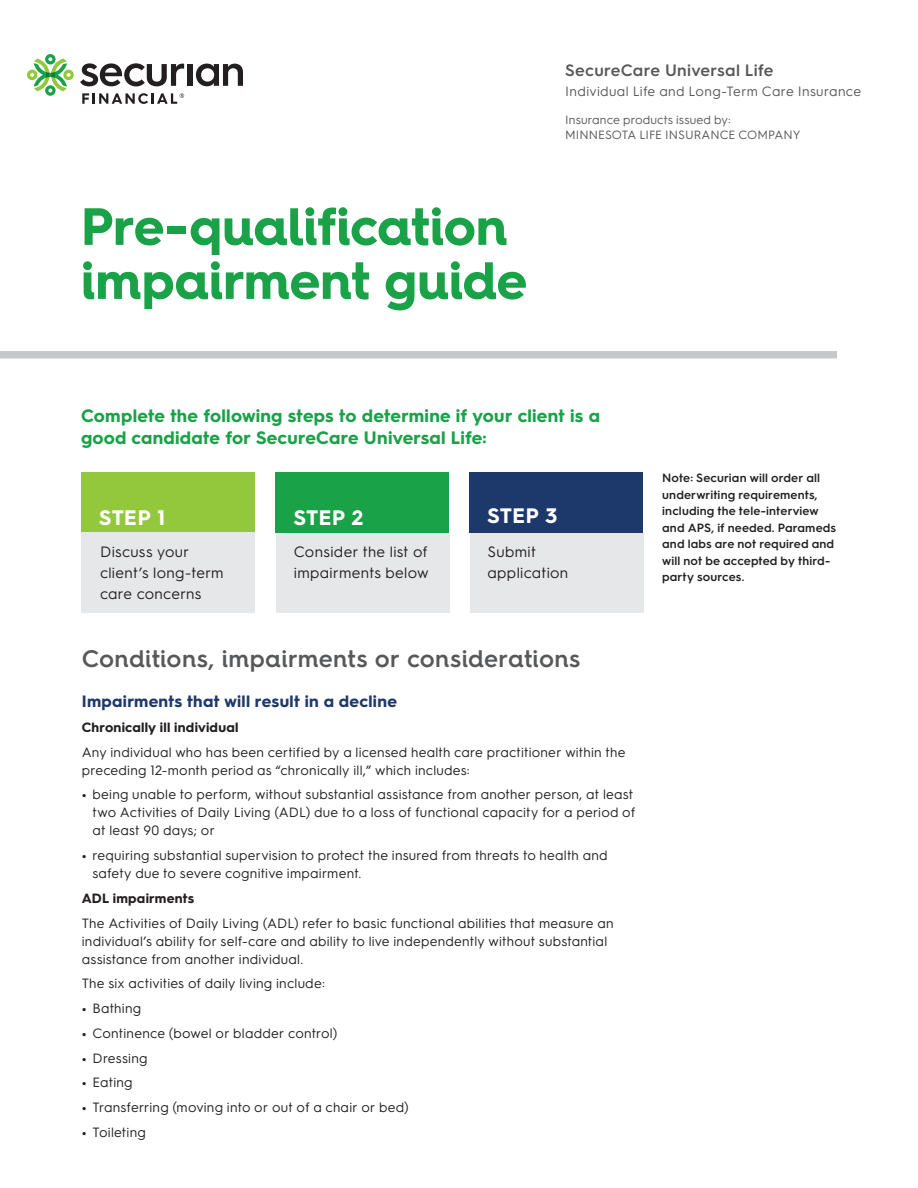
<style>
.page{position:relative;width:918px;height:1188px;background:#fff}
.page>*{position:absolute;margin:0;border:0;box-sizing:border-box;transform-origin:0 0}
.t1{font:700 52.5px/54px "Hurme Geometric Sans 4";letter-spacing:-.005em;color:#1aa248}
.t2{font:600 24px "Hurme Geometric Sans 4";letter-spacing:.01em;color:#57585a}
.t3{font:700 21px "Hurme Geometric Sans 3";letter-spacing:.03em;color:#fff}
.t4{font:700 18px/22.5px "Hurme Geometric Sans 3";letter-spacing:.015em;color:#1aa248}
.t5{font:700 16.5px "Hurme Geometric Sans 3";letter-spacing:.02em;color:#1d386a}
.t6{font:600 16.5px "Hurme Geometric Sans 3";letter-spacing:.015em;color:#57585a}
.t7{font:15px/21px "Hurme Geometric Sans 3";letter-spacing:.025em;color:#231f20}
.t8{font:13.5px/18px "Hurme Geometric Sans 3";letter-spacing:.015em;color:#231f20}
.t9{font:13.5px "Hurme Geometric Sans 3";letter-spacing:.025em;color:#57585a}
.t10{font:700 13.5px "Hurme Geometric Sans 3";letter-spacing:.015em;color:#231f20}
.t11{font:600 12px/16.5px "Hurme Geometric Sans 3";letter-spacing:.01em;color:#231f20}
.t12{font:12px/15px "Hurme Geometric Sans 3";letter-spacing:.005em;color:#57585a}
.s1{font-weight:700}
</style>
<div class="page">
<svg style="left:27px;top:54px;width:47px;height:42px"></svg>
<svg style="left:80px;top:63px;width:104px;height:23px"></svg>
<div style="left:188px;top:64px;width:5px;height:22px;background:#231f20"></div>
<svg style="left:196px;top:64px;width:47px;height:22px"></svg>
<svg style="left:82px;top:93px;width:102px;height:11px"></svg>
<div style="left:0;top:351px;width:837px;height:7px;background:#c7c8ca"></div>
<div style="left:82px;top:472px;width:173px;height:61px;background:#94c83c"></div>
<div style="left:82px;top:532px;width:173px;height:81px;background:#e6e7e9"></div>
<div style="left:276px;top:532px;width:174px;height:81px;background:#e6e7e9"></div>
<div style="left:471px;top:532px;width:173px;height:81px;background:#e6e7e9"></div>
<div style="left:275px;top:472px;width:174px;height:61px;background:#1aa248"></div>
<div style="left:469px;top:472px;width:174px;height:61px;background:#1d386a"></div>
<h1 class="t1" style="left:81px;top:199px;width:448px">Pre-qualification impairment guide</h1>
<p class="t6" style="left:565px;top:59px;width:210px">SecureCare Universal Life</p>
<p class="t9" style="left:565px;top:82px;width:297px">Individual Life and Long-Term Care Insurance</p>
<p class="t12" style="left:565px;top:112px;width:237px">Insurance products issued by:<br>MINNESOTA LIFE INSURANCE COMPANY</p>
<h3 class="t4" style="left:81px;top:403px;width:520px">Complete the following steps to determine if your client is a good candidate for SecureCare Universal Life:</h3>
<h3 class="t3" style="left:99px;top:503px;width:67px">STEP 1</h3>
<h3 class="t3" style="left:294px;top:503px;width:71px">STEP 2</h3>
<h3 class="t3" style="left:487px;top:501px;width:72px">STEP 3</h3>
<p class="t7" style="left:100px;top:540px;width:125px">Discuss your client’s long-term care concerns</p>
<p class="t7" style="left:294px;top:540px;width:137px">Consider the list of impairments below</p>
<p class="t7" style="left:487px;top:540px;width:82px">Submit application</p>
<h2 class="t2" style="left:82px;top:642px;width:500px">Conditions, impairments or considerations</h2>
<p class="t5" style="left:82px;top:690px;width:317px">Impairments that will result in a decline</p>
<p class="t10" style="left:82px;top:718px;width:158px">Chronically ill individual</p>
<p class="t8" style="left:82px;top:742px;width:545px">Any individual who has been certified by a licensed health care practitioner within the preceding 12-month period as “chronically ill,” which includes:</p>
<p class="t8" style="left:93px;top:785px;width:544px;text-indent:-11px"><span class="s1">•</span> being unable to perform, without substantial assistance from another person, at least two Activities of Daily Living (ADL) due to a loss of functional capacity for a period of at least 90 days; or</p>
<p class="t8" style="left:93px;top:845px;width:517px;text-indent:-11px"><span class="s1">•</span> requiring substantial supervision to protect the insured from threats to health and safety due to severe cognitive impairment.</p>
<p class="t10" style="left:82px;top:889px;width:114px">ADL impairments</p>
<p class="t8" style="left:82px;top:913px;width:533px">The Activities of Daily Living (ADL) refer to basic functional abilities that measure an individual’s ability for self-care and ability to live independently without substantial assistance from another individual.</p>
<p class="t8" style="left:82px;top:974px;width:245px">The six activities of daily living include:</p>
<p class="t8" style="left:82px;top:998px;width:61px"><span class="s1">•</span> Bathing</p>
<p class="t8" style="left:82px;top:1023px;width:257px"><span class="s1">•</span> Continence (bowel or bladder control)</p>
<p class="t8" style="left:82px;top:1048px;width:67px"><span class="s1">•</span> Dressing</p>
<p class="t8" style="left:82px;top:1073px;width:52px"><span class="s1">•</span> Eating</p>
<p class="t8" style="left:82px;top:1097px;width:328px"><span class="s1">•</span> Transferring (moving into or out of a chair or bed)</p>
<p class="t8" style="left:82px;top:1122px;width:66px"><span class="s1">•</span> Toileting</p>
<p class="t11" style="left:662px;top:469px;width:175px">Note: Securian will order all underwriting requirements, including the tele-interview and APS, if needed. Parameds and labs are not required and will not be accepted by third&shy;party sources.</p>
</div>
